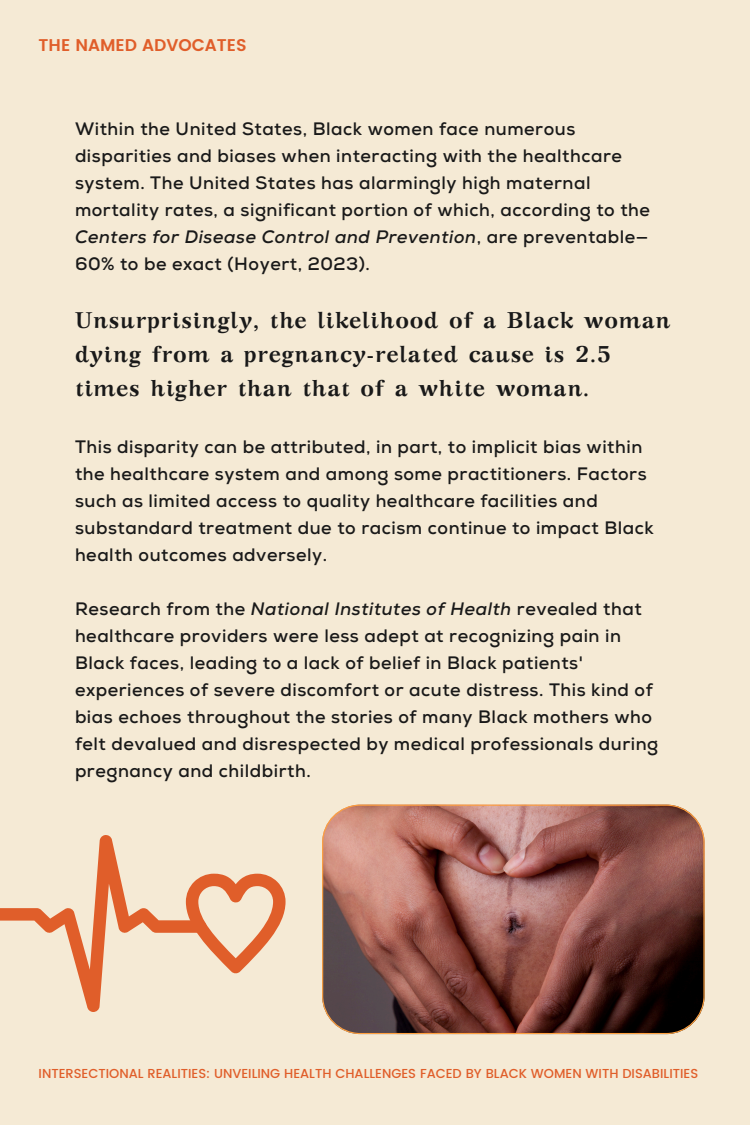
<style>
.page{position:relative;width:750px;height:1125px;background:#f5ead5}
.page>*{position:absolute;margin:0;border:0;box-sizing:border-box;transform-origin:0 0}
.t1{font:700 23px/33.8px "GFS Artemisia";letter-spacing:.03em;color:#191919}
.t2{font:700 18px/27px "Nexa";letter-spacing:.03em;color:#191919}
.t3{font:600 17px "Poppins";color:#e05e2a}
.t4{font:500 13px "Poppins";color:#e05e2a}
.s1{font-style:italic}
</style>
<div class="page">
<svg style="left:206px;top:874px;width:80px;height:100px"></svg>
<svg style="left:0;top:835px;width:206px;height:177px"></svg>
<svg style="left:322px;top:805px;width:383px;height:229px;background:#87544c"></svg>
<p class="t3" style="left:39px;top:36px;width:210px">THE NAMED ADVOCATES</p>
<p class="t2" style="left:75px;top:116px;width:577px">Within the United States, Black women face numerous disparities and biases when interacting with the healthcare system. The United States has alarmingly high maternal mortality rates, a significant portion of which, according to the <span class="s1">Centers for Disease Control and Prevention</span>, are preventable— 60% to be exact (Hoyert, 2023).</p>
<h3 class="t1" style="left:75px;top:306px;width:597px">Unsurprisingly, the likelihood of a Black woman dying from a pregnancy-related cause is 2.5 times higher than that of a white woman.</h3>
<h1 class="t2" style="left:75px;top:434px;width:580px">This disparity can be attributed, in part, to implicit bias within the healthcare system and among some practitioners. Factors such as limited access to quality healthcare facilities and substandard treatment due to racism continue to impact Black health outcomes adversely.</h1>
<h3 class="t2" style="left:75px;top:596px;width:585px">Research from the <span class="s1">National Institutes of Health</span> revealed that healthcare providers were less adept at recognizing pain in Black faces, leading to a lack of belief in Black patients' experiences of severe discomfort or acute distress. This kind of bias echoes throughout the stories of many Black mothers who felt devalued and disrespected by medical professionals during pregnancy and childbirth.</h3>
<p class="t4" style="left:39px;top:1066px;width:661px">INTERSECTIONAL REALITIES: UNVEILING HEALTH CHALLENGES FACED BY BLACK WOMEN WITH DISABILITIES</p>
</div>
